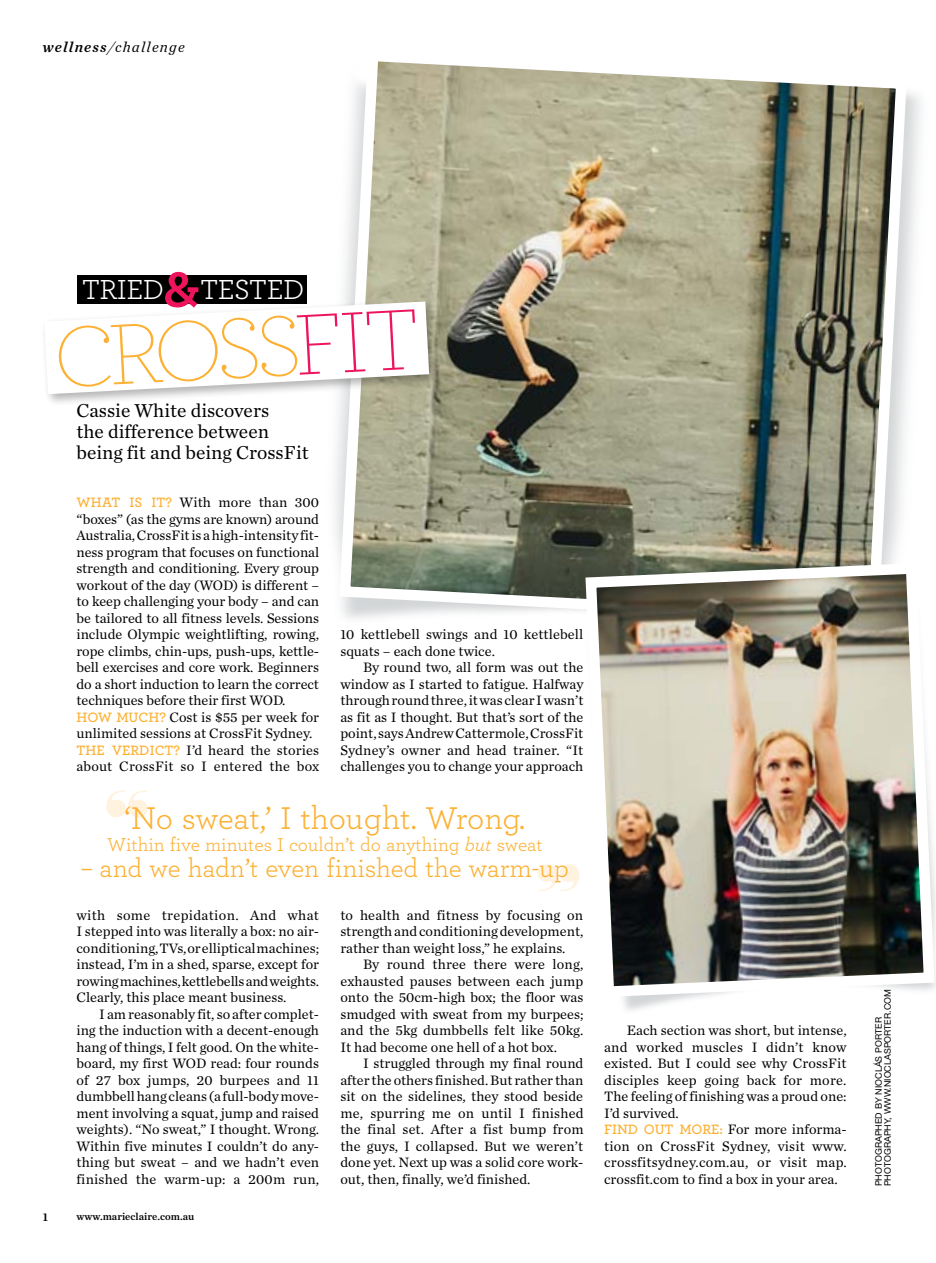
<style>
.page{position:relative;width:936px;height:1263px;background:#fff}
.page>*{position:absolute;margin:0;border:0;box-sizing:border-box;transform-origin:0 0}
.t1{font:200 90.15px "Archer";color:#fcb134}
.t2{font:700 54.15px "Archer";color:#ed145b}
.t3{font:33px "Archer";letter-spacing:-.005em;color:#fcb134}
.t4{font:28.95px "Archer";letter-spacing:-.02em;color:#fff}
.t5{font:27px "Archer";letter-spacing:-.005em;color:#fcb134}
.t6{font:19.5px/21px "Chronicle Text G1";color:#000}
.t7{font:19.5px "Archer";color:#fcb134}
.t8{font:italic 15px "Chronicle Text G1";letter-spacing:.08em;color:#000}
.t9{font:14.25px/16.5px "Chronicle Text G1";color:#000;text-align:justify}
.t10{font:12px "Chronicle Text G1 Semi";color:#000}
.t11{font:10.5px "Chronicle Text G1 Semi";color:#000}
.t12{font:9px/9px "Helvetica Neue";color:#000}
.s1{font-family:"Chronicle Text G1 Semi"}
.s2{color:#ed145b}
.s3{font-family:"Archer";font-weight:600;color:#fcb134}
.s4{font-style:italic}
</style>
<div class="page">
<img style="left:335px;top:61px;width:577px;height:558px">
<img style="left:510px;top:524px;width:402px;height:487px">
<img style="left:580px;top:558px;width:354px;height:444px">
<div style="left:41px;top:298px;width:400px;height:108px;background:#000;opacity:.3"></div>
<svg style="left:44px;top:301px;width:385px;height:93px"></svg>
<svg style="left:537px;top:864px;width:42px;height:27px"></svg>
<svg style="left:106px;top:790px;width:42px;height:27px"></svg>
<div style="left:77px;top:276px;width:230px;height:28px;background:#000"></div>
<p class="t8" style="left:43px;top:36px;width:144px"><span class="s1">wellness</span>/challenge</p>
<h2 class="t2" style="left:163px;top:246px;width:38px">&amp;</h2>
<h3 class="t4" style="left:82px;top:270px;width:224px">TRIED TESTED</h3>
<h1 class="t1" style="left:51px;top:301px;width:368px;rotate:-3deg">CROSS<span class="s2">FIT</span></h1>
<h3 class="t6" style="left:76px;top:399px;width:234px">Cassie White discovers<br>the difference between being fit and being CrossFit</h3>
<p class="t9" style="left:76px;top:493px;width:244px;text-align:left"><span class="s3">WHAT IS IT?</span> With more than 300 “boxes” (as the gyms are known) around Australia, CrossFit is a high-intensity fit&shy;ness program that focuses on functional strength and conditioning. Every group workout of the day (WOD) is different – to keep challenging your body – and can be tailored to all fitness levels. Sessions include Olympic weightlifting, rowing, rope climbs, chin-ups, push-ups, kettle&shy;bell exercises and core work. Beginners do a short induction to learn the correct techniques before their first WOD.<br><span class="s3">HOW MUCH?</span> Cost is $55 per week for unlimited sessions at CrossFit Sydney.<br><span class="s3">THE VERDICT?</span> I’d heard the stories about CrossFit so I entered the box</p>
<p class="t9" style="left:340px;top:625px;width:244px">10 kettlebell swings and 10 kettlebell squats – each done twice.</p>
<p class="t9" style="left:340px;top:658px;width:244px;text-indent:23px">By round two, all form was out the window as I started to fatigue. Halfway through round three, it was clear I wasn’t as fit as I thought. But that’s sort of the point, says Andrew Cattermole, CrossFit Sydney’s owner and head trainer. “It challenges you to change your approach</p>
<h3 class="t3" style="left:125px;top:795px;width:402px">‘No sweat,’ I thought. Wrong.</h3>
<h3 class="t7" style="left:107px;top:831px;width:437px">Within five minutes I couldn’t do anything <span class="s4">but</span> sweat</h3>
<h3 class="t5" style="left:81px;top:849px;width:489px">– and we hadn’t even finished the warm-up</h3>
<p class="t9" style="left:76px;top:906px;width:244px">with some trepidation. And what I stepped into was literally a box: no air&shy;conditioning, TVs, or elliptical machines; instead, I’m in a shed, sparse, except for rowing machines, kettlebells and weights.<br>Clearly, this place meant business.</p>
<p class="t9" style="left:76px;top:1005px;width:244px;text-indent:23px">I am reasonably fit, so after complet&shy;ing the induction with a decent-enough hang of things, I felt good. On the white&shy;board, my first WOD read: four rounds of 27 box jumps, 20 burpees and 11 dumbbell hang cleans (a full-body move&shy;ment involving a squat, jump and raised weights). “No sweat,” I thought. Wrong.<br>Within five minutes I couldn’t do any&shy;thing but sweat – and we hadn’t even finished the warm-up: a 200m run,</p>
<p class="t10" style="left:43px;top:1207px;width:7px">1</p>
<p class="t11" style="left:77px;top:1209px;width:119px">www.marieclaire.com.au</p>
<p class="t9" style="left:340px;top:906px;width:244px">to health and fitness by focusing on strength and conditioning development, rather than weight loss,” he explains.</p>
<p class="t9" style="left:340px;top:955px;width:244px;text-indent:23px">By round three there were long, exhausted pauses between each jump onto the 50cm-high box; the floor was smudged with sweat from my burpees; and the 5kg dumbbells felt like 50kg.<br>It had become one hell of a hot box.</p>
<p class="t9" style="left:340px;top:1054px;width:245px;text-indent:23px">I struggled through my final round after the others finished. But rather than sit on the sidelines, they stood beside me, spurring me on until I finished the final set. After a fist bump from the guys, I collapsed. But we weren’t done yet. Next up was a solid core work&shy;out, then, finally, we’d finished.</p>
<p class="t9" style="left:604px;top:1021px;width:244px;text-align:left;text-indent:23px">Each section was short, but intense, and worked muscles I didn’t know existed. But I could see why CrossFit disciples keep going back for more.<br>The feeling of finishing was a proud one:<br>I’d survived.<br><span class="s3">FIND OUT MORE:</span> For more informa&shy;tion on CrossFit Sydney, visit www. crossfitsydney.com.au, or visit map. crossfit.com to find a box in your area.</p>
<p class="t12" style="left:874px;top:1186px;width:199px;rotate:-90deg">PHOTOGRAPHED BY NIOCLÁS PORTER<br>PHOTOGRAPHY, WWW.NIOCLASPORTER.COM</p>
</div>
